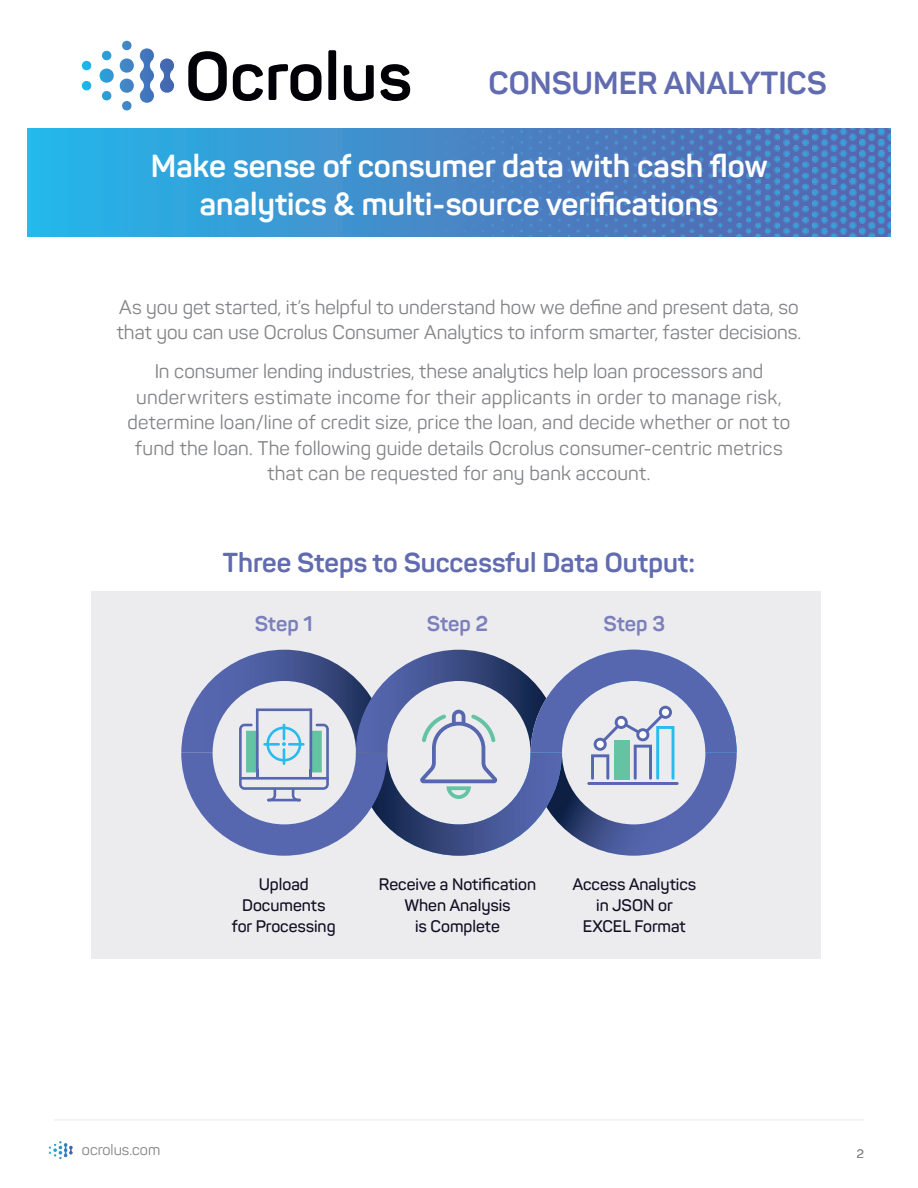
<style>
.page{position:relative;width:918px;height:1188px;background:#fff}
.page>*{position:absolute;margin:0;border:0;box-sizing:border-box;transform-origin:0 0}
.t1{font:700 31.5px/37.8px "Panton";color:#fff;text-align:center}
.t2{font:700 31.5px "Panton";color:#616bb0}
.t3{font:700 27px "Panton";color:#616bb0}
.t4{font:700 21px "Panton";color:#7b80bd}
.t5{font:19.5px/25.5px "Panton";letter-spacing:.005em;color:#808285}
.t6{font:600 16.5px/21px "Panton";color:#110e22;text-align:center}
.t7{font:15px "Panton";color:#808285}
.t8{font:12px "Panton";color:#808285}
</style>
<div class="page">
<hr style="left:54px;top:1119px;width:810px;height:1px;background:#ececee">
<img style="left:48px;top:1141px;width:25px;height:19px">
<div style="left:92px;top:592px;width:729px;height:367px;background:#ececee"></div>
<svg style="left:181px;top:650px;width:556px;height:206px"></svg>
<hr style="left:310px;top:708px;width:2px;height:64px;background:#5667b0">
<hr style="left:267px;top:799px;width:34px;height:2px;background:#5667b0">
<svg style="left:27px;top:128px;width:404px;height:108px;background:#35a0d9"></svg>
<img style="left:431px;top:128px;width:460px;height:108px">
<svg style="left:188px;top:51px;width:39px;height:50px"></svg>
<svg style="left:233px;top:64px;width:30px;height:37px"></svg>
<svg style="left:269px;top:64px;width:52px;height:37px"></svg>
<div style="left:328px;top:50px;width:8px;height:50px;background:#010006;border-radius:2px"></div>
<svg style="left:344px;top:65px;width:30px;height:36px"></svg>
<svg style="left:380px;top:64px;width:30px;height:37px"></svg>
<svg style="left:82px;top:41px;width:92px;height:70px"></svg>
<h1 class="t2" style="left:489px;top:63px;width:340px">CONSUMER ANALYTICS</h1>
<h1 class="t1" style="left:151px;top:147px;width:618px">Make sense of consumer data with cash flow analytics &amp; multi-source verifications</h1>
<p class="t5" style="left:117px;top:294px;width:686px">As you get started, it’s helpful to understand how we define and present data, so that you can use Ocrolus Consumer Analytics to inform smarter, faster decisions.</p>
<p class="t5" style="left:128px;top:358px;width:664px;text-align:center">In consumer lending industries, these analytics help loan processors and underwriters estimate income for their applicants in order to manage risk, determine loan/line of credit size, price the loan, and decide whether or not to fund the loan. The following guide details Ocrolus consumer-centric metrics that can be requested for any bank account.</p>
<h2 class="t3" style="left:223px;top:546px;width:474px">Three Steps to Successful Data Output:</h2>
<p class="t4" style="left:255px;top:610px;width:59px">Step 1</p>
<p class="t4" style="left:427px;top:610px;width:63px">Step 2</p>
<p class="t4" style="left:604px;top:610px;width:63px">Step 3</p>
<p class="t6" style="left:232px;top:874px;width:105px">Upload<br>Documents for Processing</p>
<p class="t6" style="left:379px;top:874px;width:159px">Receive a Notification<br>When Analysis<br>is Complete</p>
<p class="t6" style="left:572px;top:874px;width:125px">Access Analytics in JSON or<br>EXCEL Format</p>
<p class="t7" style="left:82px;top:1141px;width:80px">ocrolus.com</p>
<p class="t8" style="left:857px;top:1146px;width:9px">2</p>
</div>
